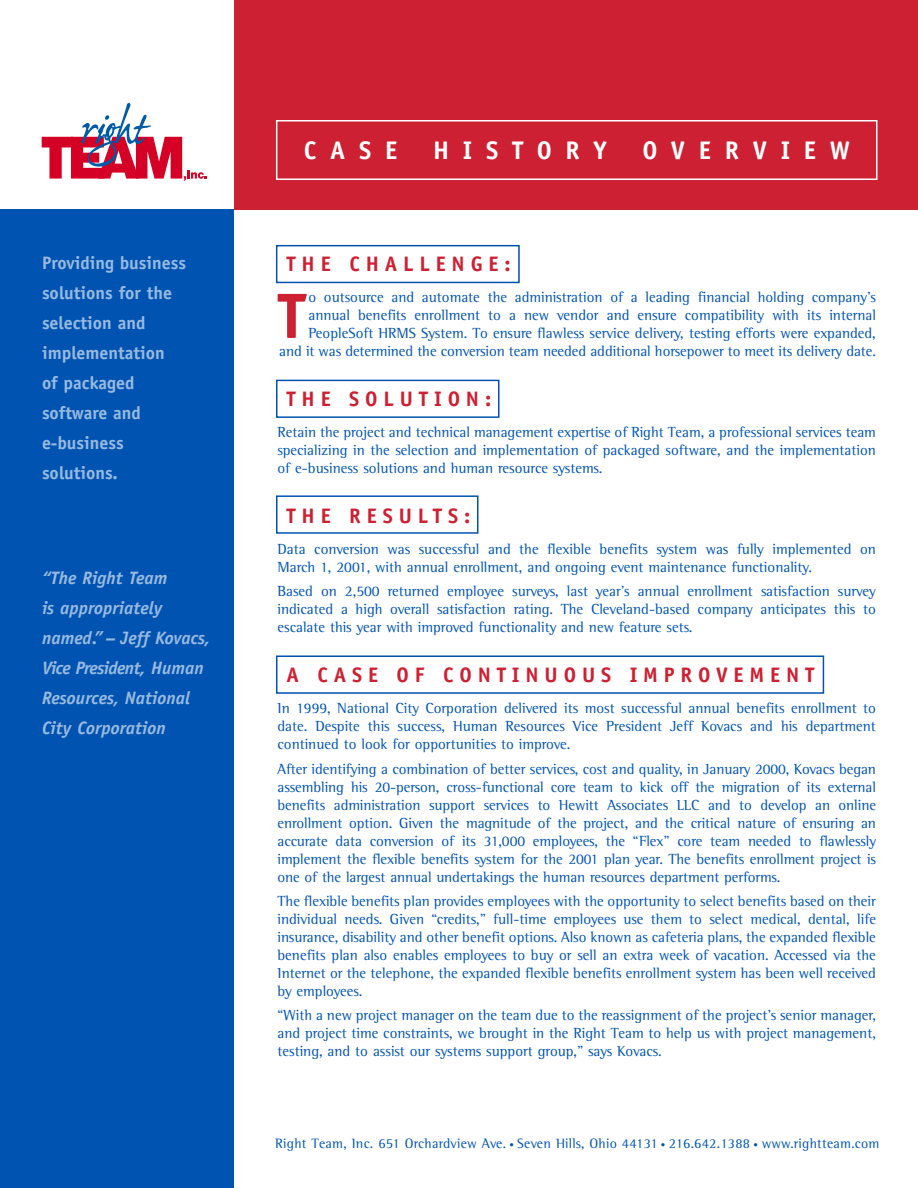
<style>
.page{position:relative;width:918px;height:1188px;background:#fff}
.page>*{position:absolute;margin:0;border:0;box-sizing:border-box;transform-origin:0 0}
.t1{font:700 64.2px "Officina Sans";color:#cd2032}
.t2{font:700 25.5px "Officina Sans";letter-spacing:.54em;color:#fff}
.t3{font:700 21px "Officina Sans";letter-spacing:.28em;color:#cd2032}
.t4{font:700 18px/30px "Officina Sans";color:#98bae0}
.t5{font:italic 700 18px/30px "Officina Sans";color:#98bae0}
.t6{font:15px/18px "Rotis Semi Serif";color:#0053b1;text-align:justify}
.t7{font:13.95px "Rotis Semi Serif";letter-spacing:.02em;color:#0053b1}
.s1{font-size:9px}
</style>
<div class="page">
<div style="left:0;top:209px;width:234px;height:979px;background:#0053b1"></div>
<div style="left:234px;top:0;width:684px;height:210px;background:#cd2032"></div>
<svg style="left:42px;top:103px;width:165px;height:78px"></svg>
<div style="left:276px;top:120px;width:602px;height:60px;border:2px solid #fff"></div>
<svg style="left:275px;top:244px;width:550px;height:450px"></svg>
<p class="t4" style="left:42px;top:249px;width:146px">Providing business solutions for the selection and implementation<br>of packaged software and e-business solutions.</p>
<p class="t5" style="left:42px;top:565px;width:170px">“The Right Team<br>is appropriately named.”– Jeff Kovacs,<br>Vice President, Human<br>Resources, National<br>City Corporation</p>
<h2 class="t2" style="left:304px;top:141px;width:95px">CASE</h2>
<h2 class="t2" style="left:433px;top:141px;width:175px">HISTORY</h2>
<h2 class="t2" style="left:643px;top:141px;width:209px">OVERVIEW</h2>
<h3 class="t3" style="left:286px;top:256px;width:226px">THE CHALLENGE:</h3>
<h1 class="t1" style="left:278px;top:291px;width:30px">T</h1>
<p class="t6" style="left:279px;top:289px;width:598px;text-align:right">o outsource and automate the administration of a leading financial holding company’s annual benefits enrollment to a new vendor and ensure compatibility with its internal PeopleSoft HRMS System. To ensure flawless service delivery, testing efforts were expanded,<br>and it was determined the conversion team needed additional horsepower to meet its delivery date.</p>
<h3 class="t3" style="left:286px;top:391px;width:206px">THE SOLUTION:</h3>
<p class="t6" style="left:278px;top:424px;width:600px">Retain the project and technical management expertise of Right Team, a professional services team specializing in the selection and implementation of packaged software, and the implementation of e-business solutions and human resource systems.</p>
<h3 class="t3" style="left:286px;top:508px;width:185px">THE RESULTS:</h3>
<p class="t6" style="left:278px;top:541px;width:600px">Data conversion was successful and the flexible benefits system was fully implemented on<br>March 1, 2001, with annual enrollment, and ongoing event maintenance functionality.</p>
<p class="t6" style="left:278px;top:583px;width:600px">Based on 2,500 returned employee surveys, last year’s annual enrollment satisfaction survey indicated a high overall satisfaction rating. The Cleveland-based company anticipates this to escalate this year with improved functionality and new feature sets.</p>
<h3 class="t3" style="left:286px;top:667px;width:529px">A CASE OF CONTINUOUS IMPROVEMENT</h3>
<p class="t6" style="left:278px;top:700px;width:600px">In 1999, National City Corporation delivered its most successful annual benefits enrollment to date. Despite this success, Human Resources Vice President Jeff Kovacs and his department continued to look for opportunities to improve.</p>
<p class="t6" style="left:278px;top:761px;width:600px">After identifying a combination of better services, cost and quality, in January 2000, Kovacs began assembling his 20-person, cross-functional core team to kick off the migration of its external benefits administration support services to Hewitt Associates LLC and to develop an online enrollment option. Given the magnitude of the project, and the critical nature of ensuring an accurate data conversion of its 31,000 employees, the “Flex” core team needed to flawlessly implement the flexible benefits system for the 2001 plan year. The benefits enrollment project is one of the largest annual undertakings the human resources department performs.</p>
<p class="t6" style="left:278px;top:893px;width:600px">The flexible benefits plan provides employees with the opportunity to select benefits based on their individual needs. Given “credits,” full-time employees use them to select medical, dental, life insurance, disability and other benefit options. Also known as cafeteria plans, the expanded flexible benefits plan also enables employees to buy or sell an extra week of vacation. Accessed via the Internet or the telephone, the expanded flexible benefits enrollment system has been well received by employees.</p>
<p class="t6" style="left:278px;top:1008px;width:600px">“With a new project manager on the team due to the reassignment of the project’s senior manager, and project time constraints, we brought in the Right Team to help us with project management, testing, and to assist our systems support group,” says Kovacs.</p>
<p class="t7" style="left:275px;top:1138px;width:606px">Right Team, Inc. 651 Orchardview Ave. <span class="s1">•</span> Seven Hills, Ohio 44131 <span class="s1">•</span> 216.642.1388 <span class="s1">•</span> www.rightteam.com</p>
</div>
